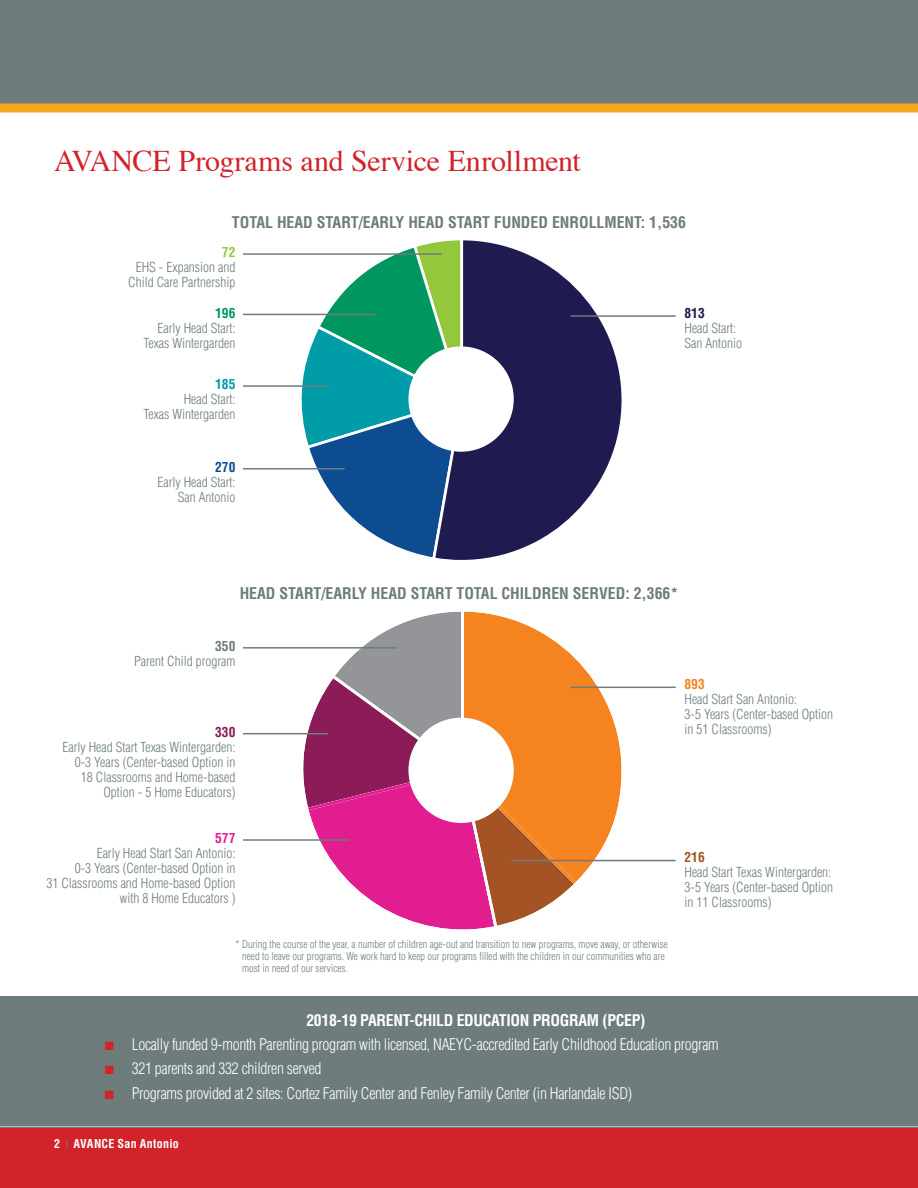
<style>
.page{position:relative;width:918px;height:1188px;background:#fff}
.page>*{position:absolute;margin:0;border:0;box-sizing:border-box;transform-origin:0 0}
.t1{font:30px "Times";letter-spacing:-.005em;color:#d1232a}
.t2{font:300 condensed 15.75px "Helvetica";letter-spacing:-.02em;color:#fff}
.t3{font:700 condensed 15.75px "Helvetica";color:#6e7c7c}
.t4{font:700 condensed 15.75px "Helvetica";letter-spacing:-.02em;color:#fff}
.t5{font:300 condensed 13.5px/15px "Helvetica";color:#6e7c7c;text-align:right}
.t6{font:700 condensed 13.5px "Helvetica";color:#6e7c7c}
.t7{font:700 condensed 13.5px "Helvetica";color:#009660}
.t8{font:700 condensed 13.5px "Helvetica";color:#8c1c58}
.t9{font:700 condensed 13.5px "Helvetica";color:#009ca7}
.t10{font:700 condensed 13.5px "Helvetica";color:#0d4c91}
.t11{font:700 condensed 13.5px "Helvetica";color:#e21d90}
.t12{font:700 condensed 13.5px "Helvetica";color:#1f1a4f}
.t13{font:700 condensed 13.5px "Helvetica";color:#f58320}
.t14{font:700 condensed 13.5px "Helvetica";color:#a45424}
.t15{font:700 condensed 13.5px "Helvetica";color:#94c83c}
.t16{font:700 condensed 12px "Helvetica";letter-spacing:.025em;color:#fff}
.t17{font:300 condensed 10.5px/12px "Helvetica";color:#6e7c7c}
.s1{color:#d1232a}
</style>
<div class="page">
<div style="left:0;top:997px;width:918px;height:129px;background:#6e7c7c"></div>
<div style="left:0;top:1127px;width:918px;height:61px;background:#d1232a"></div>
<div style="left:0;top:0;width:918px;height:108px;background:#6e7c7c"></div>
<div style="left:0;top:104px;width:918px;height:8px;background:#f4a81c"></div>
<hr style="left:0;top:1126px;width:918px;height:2px;background:#6e7c7c">
<svg style="left:295px;top:243px;width:136px;height:314px"></svg>
<svg style="left:431px;top:240px;width:191px;height:320px"></svg>
<div style="left:408px;top:346px;width:106px;height:106px;background:#fff;border-radius:50%"></div>
<svg style="left:295px;top:611px;width:331px;height:319px"></svg>
<div style="left:408px;top:718px;width:106px;height:105px;background:#fff;border-radius:50%"></div>
<hr style="left:243px;top:253px;width:199px;height:2px;background:#6e7c7c">
<hr style="left:243px;top:647px;width:153px;height:2px;background:#6e7c7c">
<hr style="left:243px;top:314px;width:132px;height:1px;background:#6e7c7c">
<hr style="left:243px;top:733px;width:85px;height:1px;background:#6e7c7c">
<hr style="left:243px;top:385px;width:85px;height:2px;background:#6e7c7c">
<hr style="left:243px;top:468px;width:102px;height:2px;background:#6e7c7c">
<hr style="left:243px;top:839px;width:106px;height:2px;background:#6e7c7c">
<hr style="left:570px;top:315px;width:106px;height:2px;background:#6e7c7c">
<hr style="left:570px;top:687px;width:106px;height:1px;background:#6e7c7c">
<hr style="left:511px;top:860px;width:165px;height:1px;background:#6e7c7c">
<h1 class="t1" style="left:54px;top:133px;width:528px">AVANCE Programs and Service Enrollment</h1>
<p class="t3" style="left:232px;top:213px;width:456px">TOTAL HEAD START/EARLY HEAD START FUNDED ENROLLMENT: 1,536</p>
<p class="t15" style="left:222px;top:244px;width:15px">72</p>
<p class="t5" style="left:128px;top:260px;width:109px;text-align:center">EHS - Expansion and<br>Child Care Partnership</p>
<p class="t7" style="left:215px;top:305px;width:22px">196</p>
<p class="t5" style="left:143px;top:320px;width:93px">Early Head Start:<br>Texas Wintergarden</p>
<p class="t9" style="left:215px;top:376px;width:22px">185</p>
<p class="t5" style="left:143px;top:392px;width:93px">Head Start:<br>Texas Wintergarden</p>
<p class="t10" style="left:215px;top:459px;width:22px">270</p>
<p class="t5" style="left:157px;top:475px;width:79px">Early Head Start:<br>San Antonio</p>
<p class="t12" style="left:685px;top:305px;width:22px">813</p>
<p class="t5" style="left:685px;top:320px;width:59px;text-align:left">Head Start:<br>San Antonio</p>
<p class="t3" style="left:240px;top:584px;width:440px">HEAD START/EARLY HEAD START TOTAL CHILDREN SERVED: 2,366*</p>
<p class="t6" style="left:215px;top:638px;width:22px">350</p>
<p class="t5" style="left:134px;top:654px;width:103px">Parent Child program</p>
<p class="t8" style="left:215px;top:724px;width:22px">330</p>
<p class="t5" style="left:62px;top:739px;width:174px">Early Head Start Texas Wintergarden:<br>0-3 Years (Center-based Option in<br>18 Classrooms and Home-based<br>Option - 5 Home Educators)</p>
<p class="t11" style="left:215px;top:830px;width:22px">577</p>
<p class="t5" style="left:46px;top:846px;width:190px">Early Head Start San Antonio:<br>0-3 Years (Center-based Option in<br>31 Classrooms and Home-based Option with 8 Home Educators )</p>
<p class="t17" style="left:242px;top:939px;width:427px;text-indent:-7px">* During the course of the year, a number of children age-out and transition to new programs, move away, or otherwise need to leave our programs. We work hard to keep our programs filled with the children in our communities who are most in need of our services.</p>
<p class="t13" style="left:685px;top:676px;width:22px">893</p>
<p class="t5" style="left:685px;top:692px;width:150px;text-align:left">Head Start San Antonio:<br>3-5 Years (Center-based Option in 51 Classrooms)</p>
<p class="t14" style="left:685px;top:849px;width:22px">216</p>
<p class="t5" style="left:685px;top:865px;width:150px;text-align:left">Head Start Texas Wintergarden:<br>3-5 Years (Center-based Option in 11 Classrooms)</p>
<p class="t4" style="left:306px;top:1011px;width:341px">2018-19 PARENT-CHILD EDUCATION PROGRAM (PCEP)</p>
<p class="t2" style="left:105px;top:1035px;width:616px"><span class="s1">■</span> Locally funded 9-month Parenting program with licensed, NAEYC-accredited Early Childhood Education program</p>
<p class="t2" style="left:105px;top:1059px;width:218px"><span class="s1">■</span> 321 parents and 332 children served</p>
<p class="t2" style="left:105px;top:1084px;width:529px"><span class="s1">■</span> Programs provided at 2 sites: Cortez Family Center and Fenley Family Center (in Harlandale ISD)</p>
<p class="t16" style="left:54px;top:1136px;width:126px">2 AVANCE San Antonio</p>
</div>
